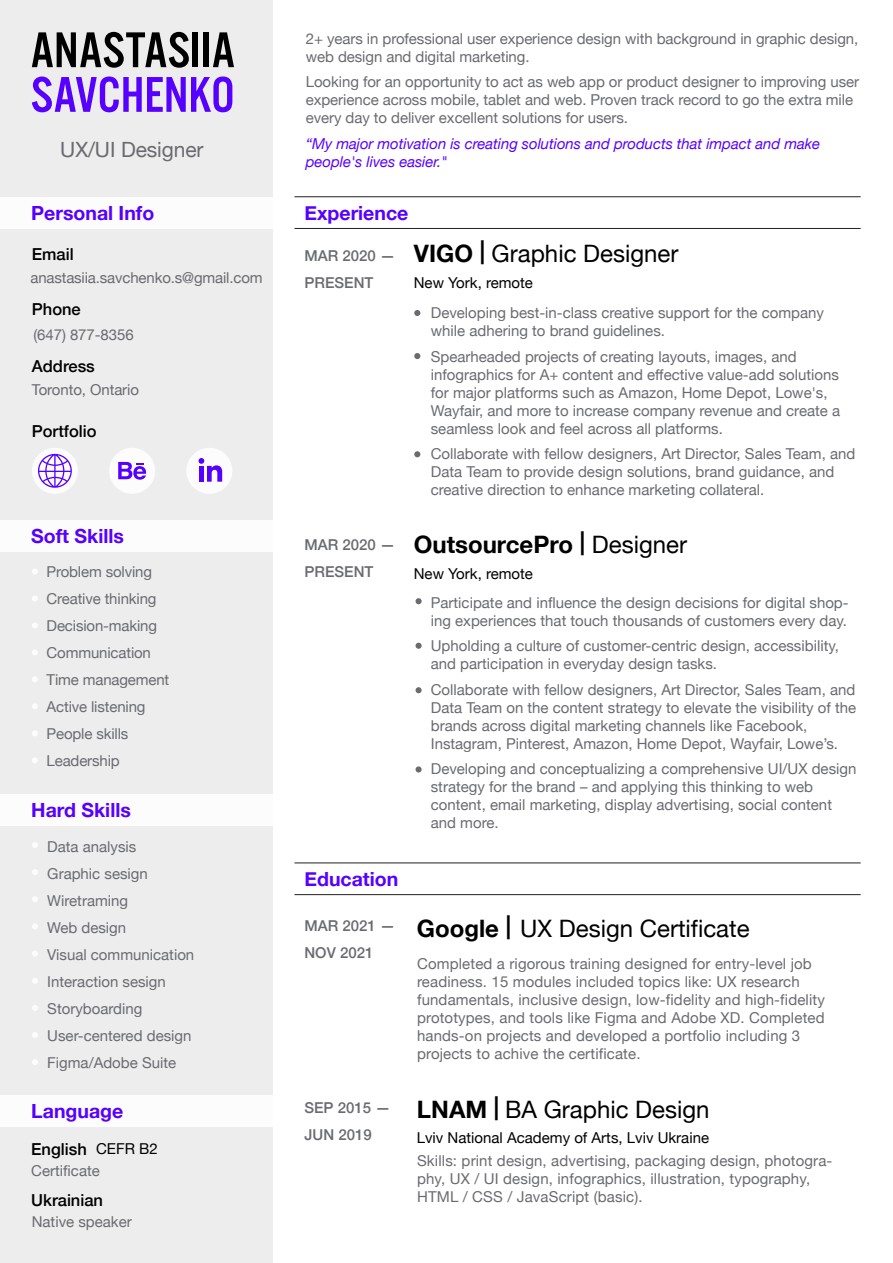
<style>
.page{position:relative;width:893px;height:1263px;background:#fff}
.page>*{position:absolute;margin:0;border:0;box-sizing:border-box;transform-origin:0 0}
.t1{font:24px "Helvetica Neue";color:#000}
.t2{font:700 24px "Helvetica Neue";color:#000}
.t3{font:21px "Helvetica Neue";letter-spacing:-.005em;color:#696b70}
.t4{font:700 19.5px "Helvetica Neue";color:#5700ff}
.t5{font:500 16.5px "Helvetica Neue";color:#000}
.t6{font:15px/18px "Helvetica Neue";color:#696b70}
.t7{font:italic 15px/18px "Helvetica Neue";letter-spacing:-.005em;color:#5700ff}
.t8{font:15px "Helvetica Neue";color:#000}
.t9{font:500 15px/27px "Helvetica Neue";color:#696b70}
.s1{font-weight:500;font-size:15px;color:#696b70}
.s2{font-weight:700}
.s3{font-weight:400}
</style>
<div class="page">
<div style="left:0;top:0;width:272px;height:1262px;background:#ededed"></div>
<div style="left:0;top:197px;width:272px;height:31px;background:#fcfcfc"></div>
<div style="left:0;top:520px;width:272px;height:32px;background:#fcfcfc"></div>
<div style="left:186px;top:448px;width:46px;height:46px;background:#fcfcfc;border-radius:50%"></div>
<svg style="left:199px;top:458px;width:23px;height:24px"></svg>
<div style="left:109px;top:448px;width:46px;height:46px;background:#fcfcfc;border-radius:50%"></div>
<svg style="left:118px;top:462px;width:28px;height:18px"></svg>
<div style="left:32px;top:448px;width:46px;height:46px;background:#fcfcfc;border-radius:50%"></div>
<svg style="left:38px;top:454px;width:34px;height:34px"></svg>
<svg style="left:32px;top:32px;width:157px;height:36px"></svg>
<div style="left:193px;top:32px;width:5px;height:35px;background:#000"></div>
<div style="left:203px;top:32px;width:6px;height:35px;background:#000"></div>
<svg style="left:213px;top:32px;width:21px;height:35px"></svg>
<svg style="left:32px;top:77px;width:200px;height:35px"></svg>
<hr style="left:294px;top:196px;width:567px;height:1px;background:#231f20">
<hr style="left:294px;top:228px;width:567px;height:1px;background:#231f20">
<hr style="left:294px;top:863px;width:567px;height:1px;background:#231f20">
<hr style="left:294px;top:894px;width:567px;height:1px;background:#231f20">
<div style="left:0;top:794px;width:272px;height:31px;background:#fcfcfc"></div>
<div style="left:0;top:1095px;width:272px;height:32px;background:#fcfcfc"></div>
<svg style="left:414px;top:310px;width:6px;height:6px"></svg>
<svg style="left:414px;top:353px;width:6px;height:6px"></svg>
<svg style="left:414px;top:451px;width:6px;height:6px"></svg>
<svg style="left:416px;top:598px;width:6px;height:6px"></svg>
<svg style="left:416px;top:643px;width:6px;height:6px"></svg>
<svg style="left:416px;top:687px;width:6px;height:6px"></svg>
<svg style="left:416px;top:766px;width:6px;height:6px"></svg>
<svg style="left:32px;top:569px;width:6px;height:5px"></svg>
<svg style="left:32px;top:596px;width:6px;height:5px"></svg>
<svg style="left:32px;top:623px;width:6px;height:5px"></svg>
<svg style="left:32px;top:650px;width:6px;height:5px"></svg>
<svg style="left:32px;top:677px;width:6px;height:5px"></svg>
<svg style="left:32px;top:704px;width:6px;height:5px"></svg>
<svg style="left:32px;top:731px;width:6px;height:5px"></svg>
<svg style="left:32px;top:758px;width:6px;height:5px"></svg>
<svg style="left:32px;top:842px;width:6px;height:6px"></svg>
<svg style="left:32px;top:869px;width:6px;height:6px"></svg>
<svg style="left:32px;top:897px;width:6px;height:5px"></svg>
<svg style="left:32px;top:924px;width:6px;height:5px"></svg>
<div style="left:32px;top:950px;width:6px;height:7px;background:#fcfcfc;border-radius:50%"></div>
<svg style="left:32px;top:978px;width:6px;height:6px"></svg>
<svg style="left:32px;top:1005px;width:6px;height:6px"></svg>
<svg style="left:32px;top:1032px;width:6px;height:6px"></svg>
<svg style="left:32px;top:1059px;width:6px;height:6px"></svg>
<h2 class="t3" style="left:60px;top:134px;width:145px">UX/UI Designer</h2>
<h3 class="t4" style="left:31px;top:197px;width:125px">Personal Info</h3>
<p class="t5" style="left:32px;top:241px;width:43px">Email</p>
<p class="t6" style="left:30px;top:270px;width:234px">anastasiia.savchenko.s@gmail.com</p>
<p class="t5" style="left:32px;top:296px;width:50px">Phone</p>
<p class="t6" style="left:33px;top:326px;width:102px">(647) 877-8356</p>
<p class="t5" style="left:32px;top:353px;width:64px">Address</p>
<p class="t6" style="left:32px;top:381px;width:109px">Toronto, Ontario</p>
<p class="t5" style="left:32px;top:418px;width:66px">Portfolio</p>
<h3 class="t4" style="left:31px;top:521px;width:94px">Soft Skills</h3>
<p class="t6" style="left:47px;top:559px;width:124px;line-height:27px">Problem solving<br>Creative thinking<br>Decision-making<br>Communication<br>Time management<br>Active listening<br>People skills<br>Leadership</p>
<h3 class="t4" style="left:31px;top:794px;width:101px">Hard Skills</h3>
<p class="t6" style="left:47px;top:833px;width:148px;line-height:27px">Data analysis<br>Graphic sesign<br>Wiretraming<br>Web design<br>Visual communication<br>Interaction sesign<br>Storyboarding<br>User-centered design<br>Figma/Adobe Suite</p>
<h3 class="t4" style="left:31px;top:1096px;width:94px">Language</h3>
<p class="t8" style="left:96px;top:1138px;width:63px">CEFR B2</p>
<p class="t6" style="left:31px;top:1163px;width:70px">Certificate</p>
<p class="t5" style="left:31px;top:1136px;width:57px">English</p>
<p class="t5" style="left:31px;top:1187px;width:73px">Ukrainian</p>
<p class="t6" style="left:32px;top:1213px;width:102px">Native speaker</p>
<p class="t6" style="left:306px;top:30px;width:554px">2+ years in professional user experience design with background in graphic design, web design and digital marketing.</p>
<p class="t6" style="left:306px;top:74px;width:555px">Looking for an opportunity to act as web app or product designer to improving user experience across mobile, tablet and web. Proven track record to go the extra mile every day to deliver excellent solutions for users.</p>
<p class="t7" style="left:306px;top:135px;width:516px">“My major motivation is creating solutions and products that impact and make people's lives easier."</p>
<h3 class="t4" style="left:304px;top:197px;width:105px">Experience</h3>
<h1 class="t1" style="left:304px;top:236px;width:375px"><span class="s1">MAR 2020 —</span> <span class="s2">VIGO |</span> Graphic Designer</h1>
<p class="t9" style="left:304px;top:268px;width:70px">PRESENT</p>
<p class="t6" style="left:431px;top:305px;width:395px">Developing best-in-class creative support for the company while adhering to brand guidelines.</p>
<p class="t6" style="left:431px;top:348px;width:411px">Spearheaded projects of creating layouts, images, and infographics for A+ content and effective value-add solutions for major platforms such as Amazon, Home Depot, Lowe's, Wayfair, and more to increase company revenue and create a seamless look and feel across all platforms.</p>
<p class="t6" style="left:431px;top:446px;width:426px">Collaborate with fellow designers, Art Director, Sales Team, and<br>Data Team to provide design solutions, brand guidance, and creative direction to enhance marketing collateral.</p>
<p class="t8" style="left:414px;top:271px;width:121px">New York, remote</p>
<h1 class="t2" style="left:304px;top:525px;width:384px"><span class="s1">MAR 2020 —</span> OutsourcePro | <span class="s3">Designer</span></h1>
<p class="t9" style="left:304px;top:557px;width:70px">PRESENT</p>
<p class="t8" style="left:414px;top:563px;width:121px">New York, remote</p>
<h3 class="t4" style="left:304px;top:863px;width:95px">Education</h3>
<p class="t9" style="left:304px;top:911px;width:92px">MAR 2021 —<br>NOV 2021</p>
<p class="t9" style="left:304px;top:1093px;width:87px">SEP 2015 —<br>JUN 2019</p>
<p class="t6" style="left:431px;top:594px;width:419px">Participate and influence the design decisions for digital shop&shy;ing experiences that touch thousands of customers every day.</p>
<p class="t6" style="left:431px;top:638px;width:410px">Upholding a culture of customer-centric design, accessibility, and participation in everyday design tasks.</p>
<p class="t6" style="left:431px;top:681px;width:427px">Collaborate with fellow designers, Art Director, Sales Team, and Data Team on the content strategy to elevate the visibility of the brands across digital marketing channels like Facebook, Instagram, Pinterest, Amazon, Home Depot, Wayfair, Lowe’s.</p>
<p class="t6" style="left:431px;top:761px;width:427px">Developing and conceptualizing a comprehensive UI/UX design strategy for the brand – and applying this thinking to web content, email marketing, display advertising, social content and more.</p>
<h1 class="t1" style="left:417px;top:911px;width:334px"><span class="s2">Google |</span> UX Design Certificate</h1>
<p class="t6" style="left:417px;top:955px;width:409px">Completed a rigorous training designed for entry-level job readiness. 15 modules included topics like: UX research fundamentals, inclusive design, low-fidelity and high-fidelity prototypes, and tools like Figma and Adobe XD. Completed hands-on projects and developed a portfolio including 3 projects to achive the certificate.</p>
<h1 class="t1" style="left:417px;top:1092px;width:294px"><span class="s2">LNAM |</span> BA Graphic Design</h1>
<p class="t8" style="left:417px;top:1127px;width:294px">Lviv National Academy of Arts, Lviv Ukraine</p>
<p class="t6" style="left:417px;top:1152px;width:417px">Skills: print design, advertising, packaging design, photogra&shy;phy, UX / UI design, infographics, illustration, typography,<br>HTML / CSS / JavaScript (basic).</p>
</div>
